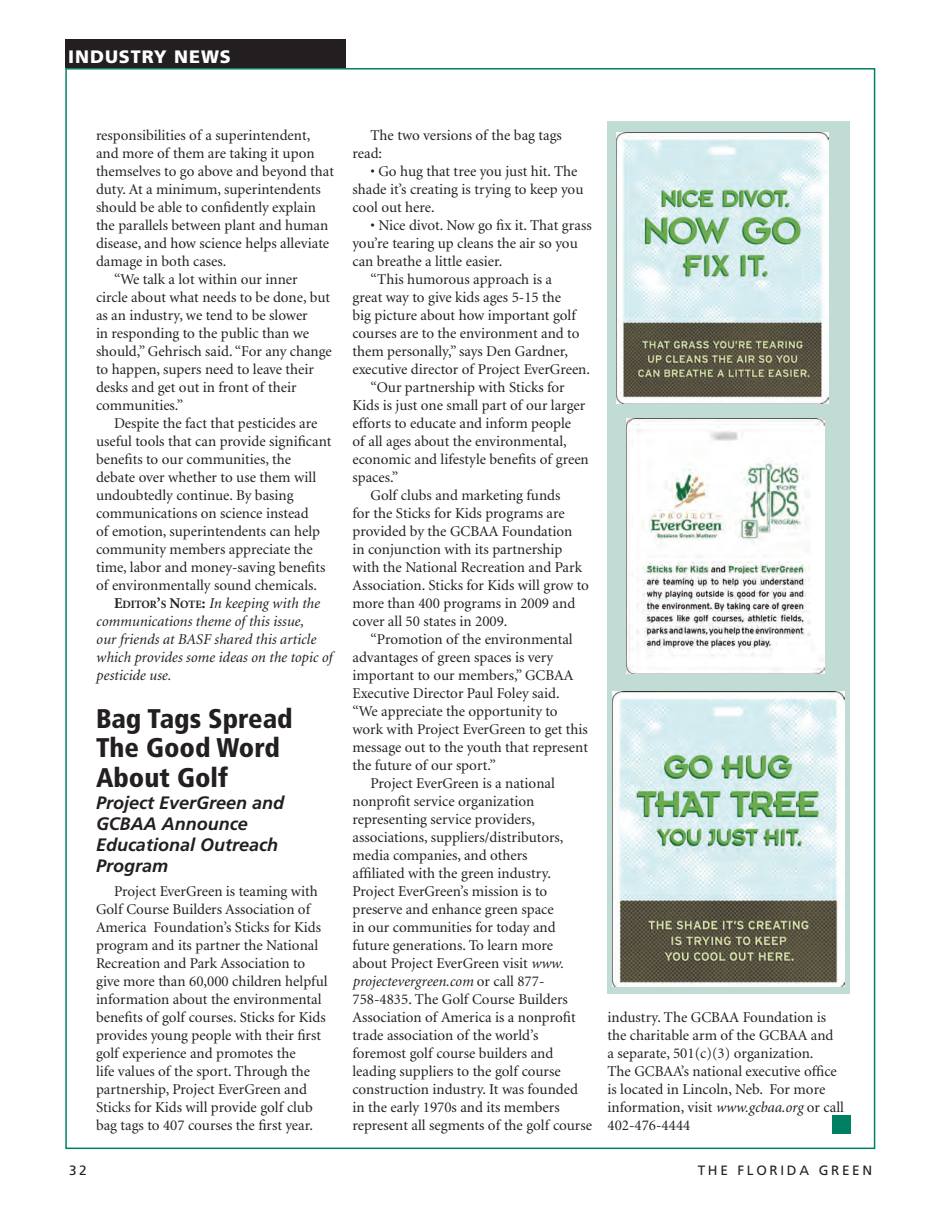
<style>
.page{position:relative;width:945px;height:1215px;background:#fff}
.page>*{position:absolute;margin:0;border:0;box-sizing:border-box;transform-origin:0 0}
.t1{font:900 condensed 27px/30px "Frutiger";color:#231f20}
.t2{font:italic 700 18px/21px "Frutiger";color:#231f20}
.t3{font:900 18px "Frutiger";letter-spacing:.05em;color:#fff}
.t4{font:15px/18px "Minion";color:#231f20}
.t5{font:italic 15px "Minion";color:#231f20}
.t6{font:13.5px "Frutiger";letter-spacing:.2em;color:#231f20}
.s1{font-weight:700;font-style:normal}
.s2{font-weight:700;font-style:normal;font-size:11.25px}
.s3{font-style:italic}
.s4{font-style:normal}
</style>
<div class="page">
<div style="left:65px;top:68px;width:810px;height:1081px;background:#fff;border:2px solid #008062"></div>
<div style="left:65px;top:39px;width:281px;height:29px;background:#231f20"></div>
<div style="left:832px;top:1116px;width:18px;height:18px;background:#008062"></div>
<div style="left:608px;top:122px;width:242px;height:872px;background:#c0dcd4"></div>
<img style="left:617px;top:132px;width:211px;height:272px">
<img style="left:612px;top:691px;width:232px;height:296px">
<img style="left:626px;top:418px;width:199px;height:255px">
<p class="t3" style="left:68px;top:46px;width:164px">INDUSTRY NEWS</p>
<p class="t4" style="left:96px;top:126px;width:216px">responsibilities of a superintendent,</p>
<p class="t4" style="left:96px;top:144px;width:220px">and more of them are taking it upon</p>
<p class="t4" style="left:96px;top:162px;width:239px">themselves to go above and beyond that</p>
<p class="t4" style="left:96px;top:180px;width:226px">duty. At a minimum, superintendents</p>
<p class="t4" style="left:96px;top:198px;width:221px">should be able to confidently explain</p>
<p class="t4" style="left:96px;top:216px;width:234px">the parallels between plant and human</p>
<p class="t4" style="left:96px;top:234px;width:235px">disease, and how science helps alleviate</p>
<p class="t4" style="left:96px;top:252px;width:132px">damage in both cases.</p>
<p class="t4" style="left:114px;top:270px;width:185px">“We talk a lot within our inner</p>
<p class="t4" style="left:96px;top:288px;width:236px">circle about what needs to be done, but</p>
<p class="t4" style="left:96px;top:306px;width:213px">as an industry, we tend to be slower</p>
<p class="t4" style="left:96px;top:324px;width:215px">in responding to the public than we</p>
<p class="t4" style="left:96px;top:342px;width:237px">should,” Gehrisch said. “For any change</p>
<p class="t4" style="left:96px;top:360px;width:220px">to happen, supers need to leave their</p>
<p class="t4" style="left:96px;top:378px;width:202px">desks and get out in front of their</p>
<p class="t4" style="left:96px;top:396px;width:89px">communities.”</p>
<p class="t4" style="left:114px;top:414px;width:205px">Despite the fact that pesticides are</p>
<p class="t4" style="left:96px;top:432px;width:237px">useful tools that can provide significant</p>
<p class="t4" style="left:96px;top:450px;width:197px">benefits to our communities, the</p>
<p class="t4" style="left:96px;top:468px;width:222px">debate over whether to use them will</p>
<p class="t4" style="left:96px;top:486px;width:199px">undoubtedly continue. By basing</p>
<p class="t4" style="left:96px;top:504px;width:214px">communications on science instead</p>
<p class="t4" style="left:96px;top:522px;width:226px">of emotion, superintendents can help</p>
<p class="t4" style="left:96px;top:540px;width:218px">community members appreciate the</p>
<p class="t4" style="left:96px;top:558px;width:231px">time, labor and money-saving benefits</p>
<p class="t4" style="left:96px;top:576px;width:223px">of environmentally sound chemicals.</p>
<p class="t5" style="left:114px;top:595px;width:207px"><span class="s1">E</span><span class="s2">DITOR</span><span class="s1">’</span><span class="s2">S</span> <span class="s1">N</span><span class="s2">OTE</span><span class="s1">:</span> In keeping with the</p>
<p class="t5" style="left:96px;top:613px;width:209px">communications theme of this issue,</p>
<p class="t5" style="left:96px;top:631px;width:221px">our friends at BASF shared this article</p>
<p class="t5" style="left:96px;top:649px;width:238px">which provides some ideas on the topic of</p>
<p class="t5" style="left:96px;top:667px;width:76px">pesticide use.</p>
<h1 class="t1" style="left:96px;top:703px;width:198px">Bag Tags Spread<br>The Good Word<br>About Golf</h1>
<p class="t2" style="left:96px;top:792px;width:190px">Project EverGreen and<br>GCBAA Announce<br>Educational Outreach<br>Program</p>
<p class="t4" style="left:96px;top:882px;width:233px;text-indent:18px">Project EverGreen is teaming with Golf Course Builders Association of America Foundation’s Sticks for Kids program and its partner the National Recreation and Park Association to give more than 60,000 children helpful information about the environmental benefits of golf courses. Sticks for Kids provides young people with their first golf experience and promotes the<br>life values of the sport. Through the partnership, Project EverGreen and Sticks for Kids will provide golf club bag tags to 407 courses the first year.</p>
<p class="t4" style="left:352px;top:126px;width:211px;text-indent:18px">The two versions of the bag tags read:</p>
<p class="t4" style="left:352px;top:162px;width:232px;text-indent:18px">• Go hug that tree you just hit. The shade it’s creating is trying to keep you cool out here.</p>
<p class="t4" style="left:370px;top:216px;width:223px">• Nice divot. Now go fix it. That grass</p>
<p class="t4" style="left:352px;top:234px;width:227px">you’re tearing up cleans the air so you</p>
<p class="t4" style="left:352px;top:252px;width:151px">can breathe a little easier.</p>
<p class="t4" style="left:370px;top:270px;width:183px">“This humorous approach is a</p>
<p class="t4" style="left:352px;top:288px;width:210px">great way to give kids ages 5-15 the</p>
<p class="t4" style="left:352px;top:306px;width:225px">big picture about how important golf</p>
<p class="t4" style="left:352px;top:324px;width:229px">courses are to the environment and to</p>
<p class="t4" style="left:352px;top:342px;width:217px">them personally,” says Den Gardner,</p>
<p class="t4" style="left:352px;top:360px;width:239px">executive director of Project EverGreen.</p>
<p class="t4" style="left:370px;top:378px;width:196px">“Our partnership with Sticks for</p>
<p class="t4" style="left:352px;top:396px;width:234px">Kids is just one small part of our larger</p>
<p class="t4" style="left:352px;top:414px;width:220px">efforts to educate and inform people</p>
<p class="t4" style="left:352px;top:432px;width:216px">of all ages about the environmental,</p>
<p class="t4" style="left:352px;top:450px;width:238px">economic and lifestyle benefits of green</p>
<p class="t4" style="left:352px;top:468px;width:47px">spaces.”</p>
<p class="t4" style="left:370px;top:486px;width:192px">Golf clubs and marketing funds</p>
<p class="t4" style="left:352px;top:504px;width:214px">for the Sticks for Kids programs are</p>
<p class="t4" style="left:352px;top:522px;width:221px">provided by the GCBAA Foundation</p>
<p class="t4" style="left:352px;top:540px;width:211px">in conjunction with its partnership</p>
<p class="t4" style="left:352px;top:558px;width:231px">with the National Recreation and Park</p>
<p class="t4" style="left:352px;top:576px;width:238px">Association. Sticks for Kids will grow to</p>
<p class="t4" style="left:352px;top:594px;width:224px">more than 400 programs in 2009 and</p>
<p class="t4" style="left:352px;top:612px;width:157px">cover all 50 states in 2009.</p>
<p class="t4" style="left:370px;top:630px;width:204px">“Promotion of the environmental</p>
<p class="t4" style="left:352px;top:648px;width:202px">advantages of green spaces is very</p>
<p class="t4" style="left:352px;top:666px;width:222px">important to our members,” GCBAA</p>
<p class="t4" style="left:352px;top:684px;width:209px">Executive Director Paul Foley said.</p>
<p class="t4" style="left:352px;top:702px;width:207px">“We appreciate the opportunity to</p>
<p class="t4" style="left:352px;top:720px;width:237px">work with Project EverGreen to get this</p>
<p class="t4" style="left:352px;top:738px;width:237px">message out to the youth that represent</p>
<p class="t4" style="left:352px;top:756px;width:145px">the future of our sport.”</p>
<p class="t4" style="left:370px;top:774px;width:186px">Project EverGreen is a national</p>
<p class="t4" style="left:352px;top:792px;width:183px">nonprofit service organization</p>
<p class="t4" style="left:352px;top:810px;width:184px">representing service providers,</p>
<p class="t4" style="left:352px;top:828px;width:213px">associations, suppliers/distributors,</p>
<p class="t4" style="left:352px;top:846px;width:177px">media companies, and others</p>
<p class="t4" style="left:352px;top:864px;width:200px">affiliated with the green industry.</p>
<p class="t4" style="left:352px;top:882px;width:196px">Project EverGreen’s mission is to</p>
<p class="t4" style="left:352px;top:900px;width:203px">preserve and enhance green space</p>
<p class="t4" style="left:352px;top:918px;width:205px">in our communities for today and</p>
<p class="t4" style="left:352px;top:936px;width:202px">future generations. To learn more</p>
<p class="t4" style="left:352px;top:954px;width:213px">about Project EverGreen visit <span class="s3">www.</span></p>
<p class="t5" style="left:352px;top:973px;width:193px">projectevergreen.com <span class="s4">or call 877-</span></p>
<p class="t4" style="left:352px;top:990px;width:217px">758-4835. The Golf Course Builders</p>
<p class="t4" style="left:352px;top:1008px;width:225px">Association of America is a nonprofit</p>
<p class="t4" style="left:352px;top:1026px;width:187px">trade association of the world’s</p>
<p class="t4" style="left:352px;top:1044px;width:202px">foremost golf course builders and</p>
<p class="t4" style="left:352px;top:1062px;width:210px">leading suppliers to the golf course</p>
<p class="t4" style="left:352px;top:1080px;width:227px">construction industry. It was founded</p>
<p class="t4" style="left:352px;top:1098px;width:209px">in the early 1970s and its members</p>
<p class="t4" style="left:352px;top:1116px;width:241px">represent all segments of the golf course</p>
<p class="t4" style="left:608px;top:1008px;width:238px">industry. The GCBAA Foundation is the charitable arm of the GCBAA and<br>a separate, 501(c)(3) organization.<br>The GCBAA’s national executive office is located in Lincoln, Neb. For more information, visit <span class="s3">www.gcbaa.org</span> or call 402-476-4444</p>
<p class="t6" style="left:69px;top:1162px;width:19px">32</p>
<p class="t6" style="left:698px;top:1162px;width:145px">T HE FLORI DA GREEN</p>
</div>
